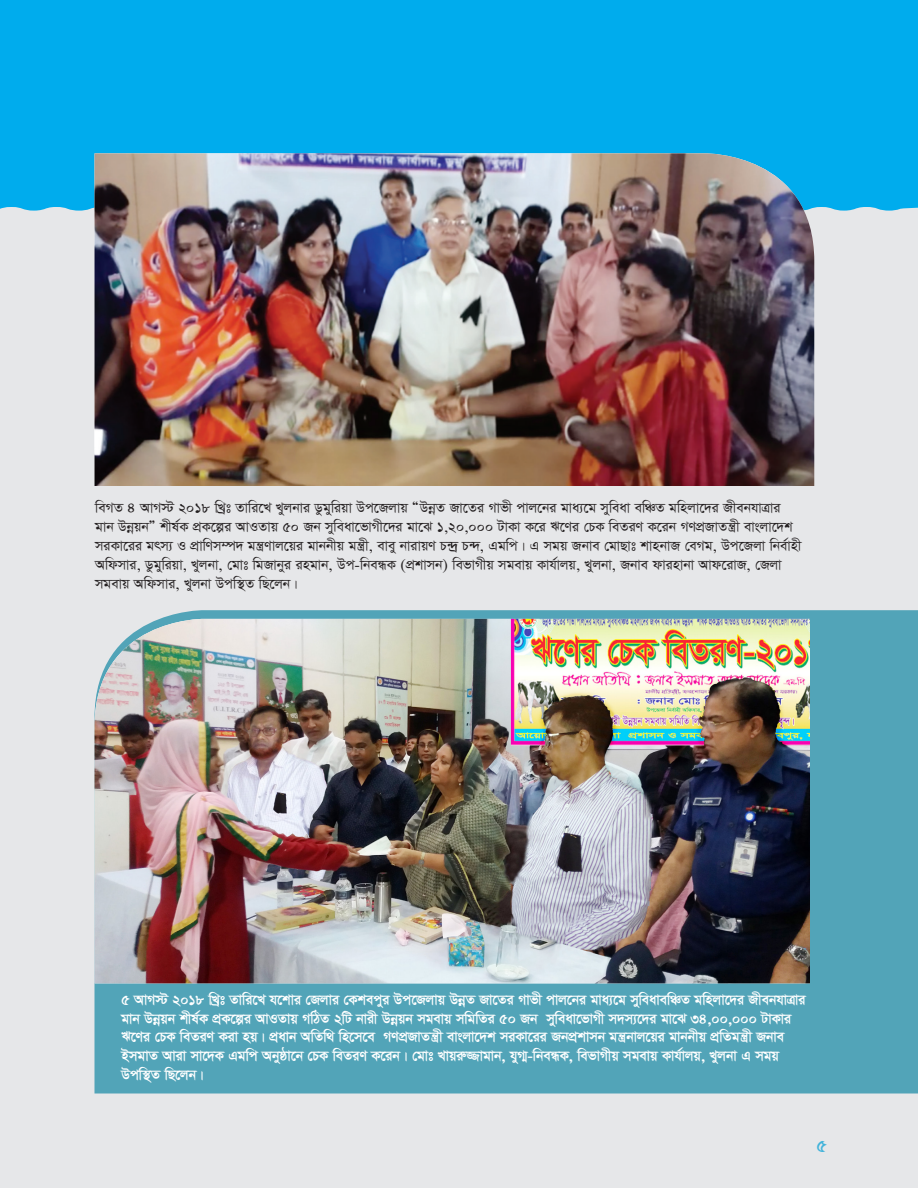
<style>
.page{position:relative;width:918px;height:1188px;background:#fff}
.page>*{position:absolute;margin:0;border:0;box-sizing:border-box;transform-origin:0 0}
.t1{font:700 19.8px "Sutonny MJ";color:#42b3da}
.t2{font:16.5px/18.9px "Sutonny MJ";color:#231f20}
.t3{font:700 16.5px/18.8px "Sutonny MJ";color:#fff}
</style>
<div class="page">
<div style="left:0;top:128px;width:918px;height:1060px;background:#e6e7e9"></div>
<div style="left:0;top:0;width:918px;height:211px;background:#00aced"></div>
<div style="left:94px;top:610px;width:824px;height:484px;background:#52a4b8"></div>
<img style="left:94px;top:619px;width:716px;height:364px">
<img style="left:94px;top:153px;width:720px;height:333px">
<p class="t2" style="left:95px;top:499px;width:708px">WEMZ 4 AVM÷ 2018 WLªT ZVWI‡L LYJBVI WZGYWIQV DC‡RJVQ ÒDBŒZ RV‡ZI MVFX CVJ‡BI GVA¨‡G MYWEAV EWÂZ GWNJV‡`I RXEBHVÎVI GVB DBŒQBÓ KXL©K CÖK‡ÍI AVIZVQ 50 RB MYWEAV‡FVMX‡`I GV‡S 1,20,000 UVKV K‡I F‡YI †PK WEZIY K‡IB MYCÖRVZŠ¿X EVSJV‡`K MIKV‡II GRM¨ I CÖVWYM¤Ú` GŠ¿YVJ‡QI GVBBXQ GŠ¿X, EVEYBVIVQY P›`ªP›`, GGWC| G MGQ RBVE †GVQVT KVNBVR †EMG, DC‡RJV WBE©VNX AWDMVI, WZGYWIQV, LYJBV, †GVT WGRVBYI INGVB, DC-WBEÜK (CÖKVMB) WEFVMXQ MGEVQ KVH©VJQ, LYJBV, RBVE DVINVBV AVD‡IVR, †RJV MGEVQ AWDMVI, LYJBV DCW¯’Z WQ‡JB|</p>
<p class="t3" style="left:122px;top:991px;width:686px">5 AVM÷ 2018 WLªT ZVWI‡L H‡KVI †RJVI †KKECYI DC‡RJVQ DBŒZ RV‡ZI MVFX CVJ‡BI GVA¨‡G MYWEAVEWÂZ GWNJV‡`I RXEBHVÎVI GVB DBŒQB KXL©K CÖK‡ÍI AVIZVQ MWVZ 2WU BVIX DBŒQB MGEVQ MWGWZI 50 RB MYWEAV‡FVMX M`M¨‡`I GV‡S 34,00,000 UVKVI F‡YI †PK WEZIY KIV NQ| CÖAVB AWZW_ WN‡M‡E MYCÖRVZŠ¿X EVSJV‡`K MIKV‡II RBCÖKVMB GŠ¿BVJ‡QI GVBBXQ CÖWZGŠ¿X RBVE BMGVZ AVIV MV‡`K GGWC ABYÔV‡B †PK WEZIY K‡IB| †GVT LVQIÆ¾VGVB, HYM¥-WBEÜK, WEFVMXQ MGEVQ KVH©VJQ, LYJBV G MGQ DCW¯’Z WQ‡JB|</p>
<p class="t1" style="left:817px;top:1135px;width:11px">5</p>
</div>
